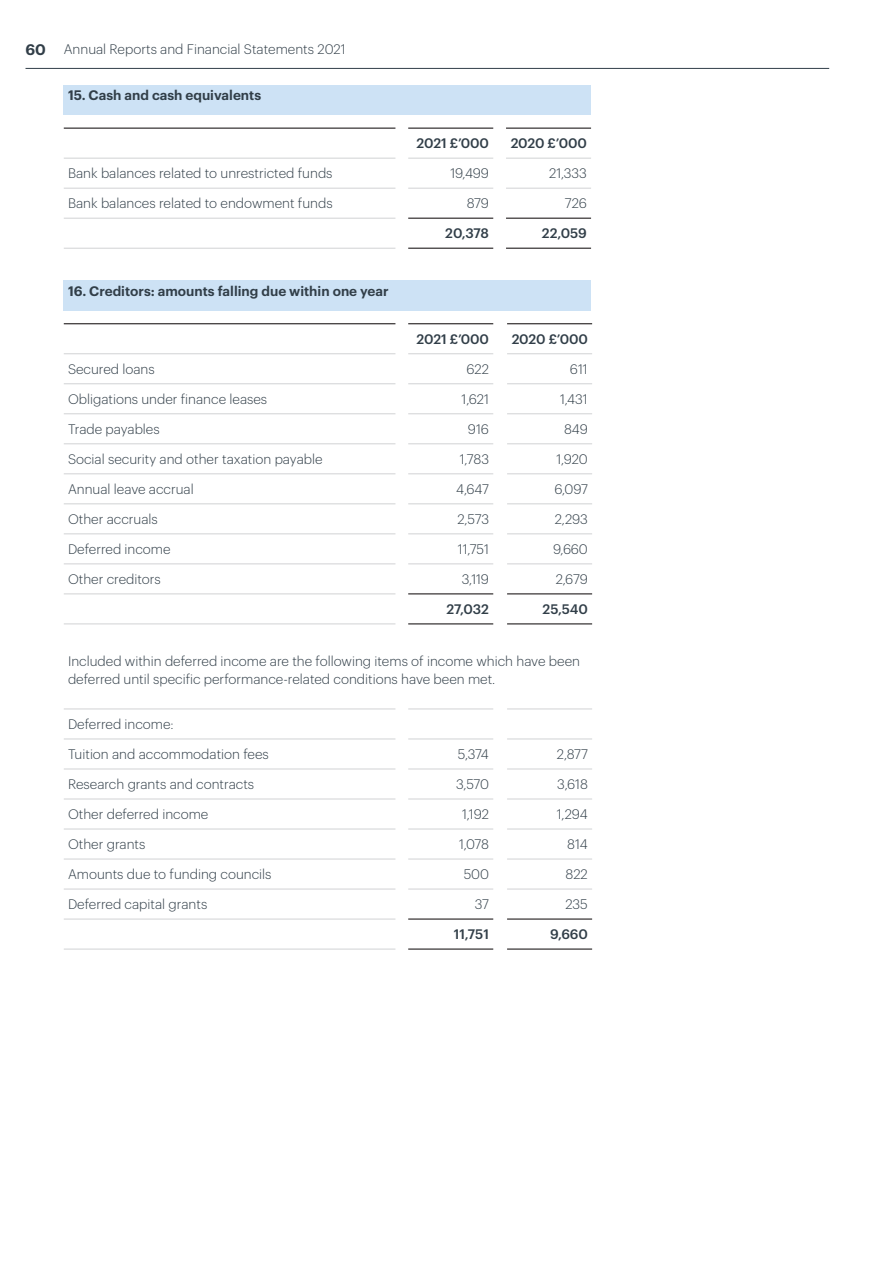
<style>
.page{position:relative;width:893px;height:1263px;background:#fff}
.page>*{position:absolute;margin:0;border:0;box-sizing:border-box;transform-origin:0 0}
.t1{font:300 13.5px/18px "Graphik";color:#313e48}
.t2{font:500 13.5px "Graphik";letter-spacing:-.01em;color:#313e48}
.t3{font:600 13.5px "Graphik";color:#313e48}
.s1{font-weight:600;font-size:15px}
</style>
<div class="page">
<div style="left:64px;top:281px;width:527px;height:30px;background:#cde2f5"></div>
<hr style="left:507px;top:709px;width:85px;height:1px;background:#d1d2d4">
<hr style="left:408px;top:709px;width:85px;height:1px;background:#d1d2d4">
<hr style="left:64px;top:919px;width:331px;height:1px;background:#d1d2d4">
<hr style="left:64px;top:949px;width:331px;height:1px;background:#d1d2d4">
<hr style="left:507px;top:948px;width:85px;height:2px;background:#231f20">
<hr style="left:408px;top:948px;width:85px;height:2px;background:#231f20">
<hr style="left:507px;top:918px;width:85px;height:2px;background:#231f20">
<hr style="left:408px;top:918px;width:85px;height:2px;background:#231f20">
<hr style="left:507px;top:623px;width:85px;height:1px;background:#231f20">
<hr style="left:408px;top:623px;width:85px;height:1px;background:#231f20">
<hr style="left:507px;top:593px;width:85px;height:1px;background:#231f20">
<hr style="left:408px;top:593px;width:85px;height:1px;background:#231f20">
<hr style="left:64px;top:709px;width:331px;height:1px;background:#d1d2d4">
<hr style="left:64px;top:594px;width:331px;height:1px;background:#d1d2d4">
<hr style="left:64px;top:624px;width:331px;height:1px;background:#d1d2d4">
<hr style="left:507px;top:353px;width:85px;height:1px;background:#d1d2d4">
<hr style="left:408px;top:353px;width:85px;height:1px;background:#d1d2d4">
<hr style="left:64px;top:353px;width:331px;height:1px;background:#d1d2d4">
<hr style="left:507px;top:323px;width:85px;height:1px;background:#231f20">
<hr style="left:408px;top:323px;width:85px;height:1px;background:#231f20">
<hr style="left:64px;top:323px;width:331px;height:1px;background:#231f20">
<hr style="left:507px;top:889px;width:85px;height:1px;background:#d1d2d4">
<hr style="left:408px;top:889px;width:85px;height:1px;background:#d1d2d4">
<hr style="left:64px;top:889px;width:331px;height:1px;background:#d1d2d4">
<hr style="left:507px;top:859px;width:85px;height:1px;background:#d1d2d4">
<hr style="left:408px;top:859px;width:85px;height:1px;background:#d1d2d4">
<hr style="left:64px;top:859px;width:331px;height:1px;background:#d1d2d4">
<hr style="left:507px;top:829px;width:85px;height:1px;background:#d1d2d4">
<hr style="left:408px;top:829px;width:85px;height:1px;background:#d1d2d4">
<hr style="left:64px;top:829px;width:331px;height:1px;background:#d1d2d4">
<hr style="left:507px;top:799px;width:85px;height:1px;background:#d1d2d4">
<hr style="left:408px;top:799px;width:85px;height:1px;background:#d1d2d4">
<hr style="left:64px;top:799px;width:331px;height:1px;background:#d1d2d4">
<hr style="left:507px;top:769px;width:85px;height:1px;background:#d1d2d4">
<hr style="left:408px;top:769px;width:85px;height:1px;background:#d1d2d4">
<hr style="left:64px;top:769px;width:331px;height:1px;background:#d1d2d4">
<hr style="left:507px;top:739px;width:85px;height:1px;background:#d1d2d4">
<hr style="left:408px;top:739px;width:85px;height:1px;background:#d1d2d4">
<hr style="left:64px;top:739px;width:331px;height:1px;background:#d1d2d4">
<hr style="left:507px;top:564px;width:85px;height:1px;background:#d1d2d4">
<hr style="left:408px;top:564px;width:85px;height:1px;background:#d1d2d4">
<hr style="left:64px;top:564px;width:331px;height:1px;background:#d1d2d4">
<hr style="left:507px;top:534px;width:85px;height:1px;background:#d1d2d4">
<hr style="left:408px;top:534px;width:85px;height:1px;background:#d1d2d4">
<hr style="left:64px;top:534px;width:331px;height:1px;background:#d1d2d4">
<hr style="left:507px;top:504px;width:85px;height:1px;background:#d1d2d4">
<hr style="left:408px;top:504px;width:85px;height:1px;background:#d1d2d4">
<hr style="left:64px;top:504px;width:331px;height:1px;background:#d1d2d4">
<hr style="left:507px;top:474px;width:85px;height:1px;background:#d1d2d4">
<hr style="left:408px;top:474px;width:85px;height:1px;background:#d1d2d4">
<hr style="left:64px;top:474px;width:331px;height:1px;background:#d1d2d4">
<hr style="left:507px;top:444px;width:85px;height:1px;background:#d1d2d4">
<hr style="left:408px;top:444px;width:85px;height:1px;background:#d1d2d4">
<hr style="left:64px;top:444px;width:331px;height:1px;background:#d1d2d4">
<hr style="left:507px;top:413px;width:85px;height:1px;background:#d1d2d4">
<hr style="left:408px;top:413px;width:85px;height:1px;background:#d1d2d4">
<hr style="left:64px;top:413px;width:331px;height:1px;background:#d1d2d4">
<hr style="left:507px;top:383px;width:85px;height:1px;background:#d1d2d4">
<hr style="left:408px;top:383px;width:85px;height:1px;background:#d1d2d4">
<hr style="left:64px;top:383px;width:331px;height:1px;background:#d1d2d4">
<div style="left:64px;top:85px;width:527px;height:30px;background:#cde2f5"></div>
<hr style="left:506px;top:128px;width:85px;height:1px;background:#231f20">
<hr style="left:408px;top:128px;width:85px;height:1px;background:#231f20">
<hr style="left:64px;top:128px;width:331px;height:1px;background:#231f20">
<hr style="left:506px;top:248px;width:85px;height:1px;background:#231f20">
<hr style="left:408px;top:248px;width:85px;height:1px;background:#231f20">
<hr style="left:506px;top:218px;width:85px;height:1px;background:#231f20">
<hr style="left:408px;top:218px;width:85px;height:1px;background:#231f20">
<hr style="left:64px;top:248px;width:331px;height:1px;background:#d1d2d4">
<hr style="left:64px;top:218px;width:331px;height:1px;background:#d1d2d4">
<hr style="left:506px;top:188px;width:85px;height:1px;background:#d1d2d4">
<hr style="left:408px;top:188px;width:85px;height:1px;background:#d1d2d4">
<hr style="left:64px;top:188px;width:331px;height:1px;background:#d1d2d4">
<hr style="left:506px;top:158px;width:85px;height:1px;background:#d1d2d4">
<hr style="left:408px;top:158px;width:85px;height:1px;background:#d1d2d4">
<hr style="left:64px;top:158px;width:331px;height:1px;background:#d1d2d4">
<hr style="left:26px;top:68px;width:803px;height:1px;background:#313e48">
<p class="t1" style="left:26px;top:39px;width:322px"><span class="s1">60</span> Annual Reports and Financial Statements 2021</p>
<p class="t3" style="left:68px;top:85px;width:195px">15. Cash and cash equivalents</p>
<p class="t2" style="left:417px;top:133px;width:74px">2021 £’000</p>
<p class="t2" style="left:511px;top:133px;width:78px">2020 £’000</p>
<p class="t1" style="left:68px;top:163px;width:266px">Bank balances related to unrestricted funds</p>
<p class="t1" style="left:450px;top:163px;width:40px">19,499</p>
<p class="t1" style="left:549px;top:163px;width:39px">21,333</p>
<p class="t1" style="left:68px;top:193px;width:266px">Bank balances related to endowment funds</p>
<p class="t1" style="left:467px;top:193px;width:24px">879</p>
<p class="t2" style="left:445px;top:223px;width:45px">20,378</p>
<p class="t2" style="left:542px;top:223px;width:47px">22,059</p>
<p class="t1" style="left:565px;top:193px;width:23px">726</p>
<p class="t3" style="left:68px;top:281px;width:322px">16. Creditors: amounts falling due within one year</p>
<p class="t2" style="left:417px;top:328px;width:74px">2021 £’000</p>
<p class="t2" style="left:512px;top:328px;width:78px">2020 £’000</p>
<p class="t1" style="left:68px;top:359px;width:88px">Secured loans</p>
<p class="t1" style="left:466px;top:359px;width:24px">622</p>
<p class="t1" style="left:68px;top:389px;width:201px">Obligations under finance leases</p>
<p class="t1" style="left:462px;top:389px;width:29px">1,621</p>
<p class="t1" style="left:560px;top:389px;width:29px">1,431</p>
<p class="t1" style="left:68px;top:419px;width:93px">Trade payables</p>
<p class="t1" style="left:468px;top:419px;width:23px">916</p>
<p class="t1" style="left:68px;top:449px;width:256px">Social security and other taxation payable</p>
<p class="t1" style="left:460px;top:449px;width:31px">1,783</p>
<p class="t1" style="left:556px;top:449px;width:33px">1,920</p>
<p class="t1" style="left:68px;top:479px;width:127px">Annual leave accrual</p>
<p class="t1" style="left:456px;top:479px;width:34px">4,647</p>
<p class="t1" style="left:554px;top:479px;width:35px">6,097</p>
<p class="t1" style="left:68px;top:509px;width:91px">Other accruals</p>
<p class="t1" style="left:457px;top:509px;width:33px">2,573</p>
<p class="t1" style="left:555px;top:509px;width:35px">2,293</p>
<p class="t1" style="left:68px;top:539px;width:104px">Deferred income</p>
<p class="t1" style="left:458px;top:539px;width:33px">11,751</p>
<p class="t1" style="left:553px;top:539px;width:36px">9,660</p>
<p class="t1" style="left:68px;top:569px;width:94px">Other creditors</p>
<p class="t1" style="left:462px;top:569px;width:29px">3,119</p>
<p class="t1" style="left:556px;top:569px;width:34px">2,679</p>
<p class="t2" style="left:446px;top:598px;width:44px">27,032</p>
<p class="t2" style="left:543px;top:598px;width:47px">25,540</p>
<p class="t1" style="left:570px;top:359px;width:19px">611</p>
<p class="t1" style="left:564px;top:419px;width:25px">849</p>
<p class="t1" style="left:68px;top:651px;width:513px">Included within deferred income are the following items of income which have been deferred until specific performance-related conditions have been met.</p>
<p class="t1" style="left:68px;top:714px;width:107px">Deferred income:</p>
<p class="t1" style="left:68px;top:744px;width:202px">Tuition and accommodation fees</p>
<p class="t1" style="left:458px;top:744px;width:33px">5,374</p>
<p class="t1" style="left:557px;top:744px;width:33px">2,877</p>
<p class="t1" style="left:68px;top:774px;width:188px">Research grants and contracts</p>
<p class="t1" style="left:456px;top:774px;width:35px">3,570</p>
<p class="t1" style="left:557px;top:774px;width:32px">3,618</p>
<p class="t1" style="left:68px;top:804px;width:142px">Other deferred income</p>
<p class="t1" style="left:462px;top:804px;width:29px">1,192</p>
<p class="t1" style="left:557px;top:804px;width:33px">1,294</p>
<p class="t1" style="left:68px;top:834px;width:79px">Other grants</p>
<p class="t1" style="left:459px;top:834px;width:31px">1,078</p>
<p class="t1" style="left:68px;top:864px;width:205px">Amounts due to funding councils</p>
<p class="t1" style="left:464px;top:864px;width:27px">500</p>
<p class="t1" style="left:68px;top:894px;width:141px">Deferred capital grants</p>
<p class="t1" style="left:475px;top:894px;width:16px">37</p>
<p class="t2" style="left:454px;top:924px;width:37px">11,751</p>
<p class="t2" style="left:550px;top:924px;width:39px">9,660</p>
<p class="t1" style="left:567px;top:834px;width:22px">814</p>
<p class="t1" style="left:566px;top:864px;width:24px">822</p>
<p class="t1" style="left:565px;top:894px;width:24px">235</p>
</div>
